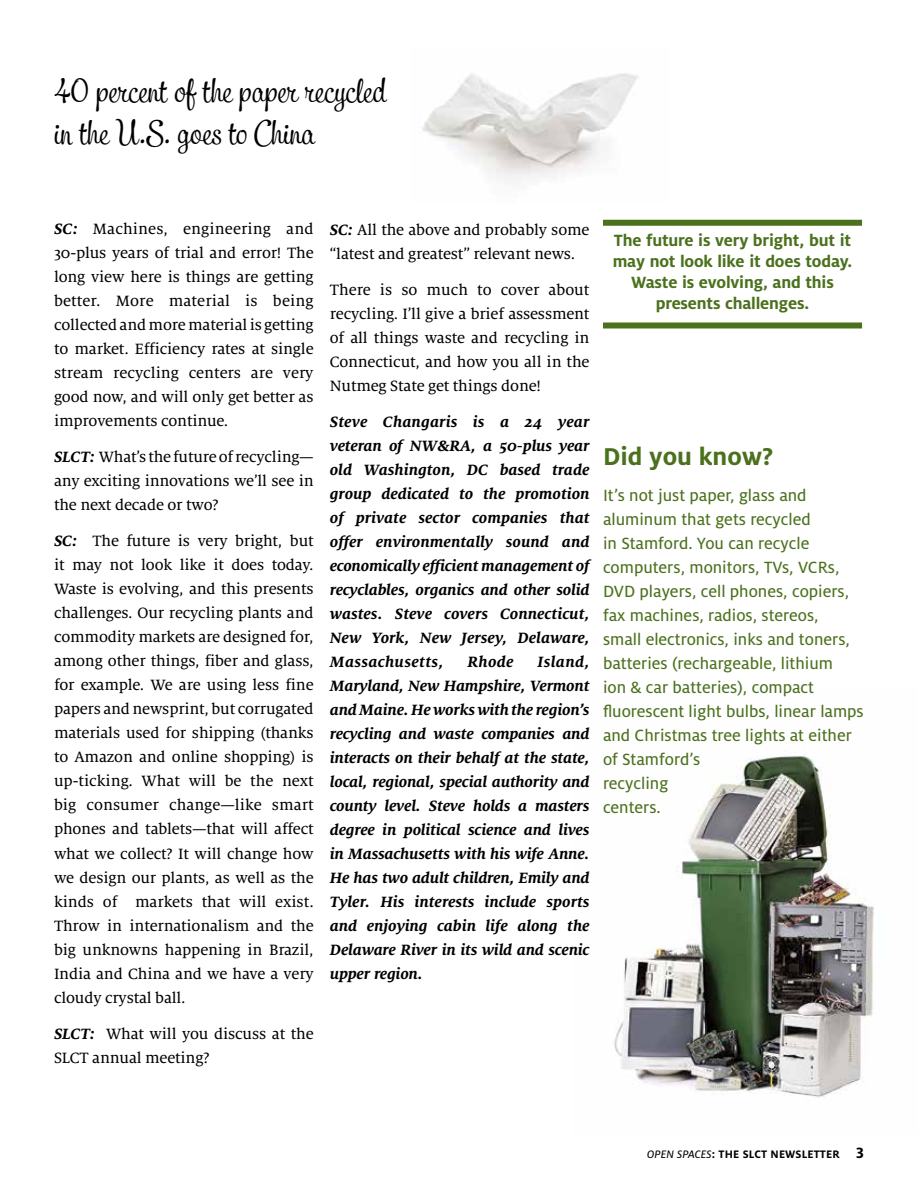
<style>
.page{position:relative;width:918px;height:1188px;background:#fff}
.page>*{position:absolute;margin:0;border:0;box-sizing:border-box;transform-origin:0 0}
.t1{font:36px/42px "Samui Script";letter-spacing:-.005em;color:#000}
.t2{font:700 27px "Milo OT";color:#4b711d}
.t3{font:18px/24px "Milo OT Text";color:#4b711d}
.t4{font:700 18px/21px "Milo OT";letter-spacing:-.01em;color:#4b711d;text-align:center}
.t5{font:16.5px/24px "Milo Serif OT Text";letter-spacing:-.01em;color:#000;text-align:justify}
.t6{font:italic 700 16.5px/24px "Milo Serif OT";color:#000;text-align:justify}
.t7{font:700 12px "Milo OT";letter-spacing:.01em;color:#000}
.s1{font-family:"Milo Serif OT";font-weight:700;font-style:italic}
.s2{font-family:"Milo OT Text Ita";font-weight:400}
.s3{font-size:16.5px}
</style>
<div class="page">
<img style="left:613px;top:754px;width:261px;height:344px">
<div style="left:603px;top:220px;width:259px;height:6px;background:#4b711d"></div>
<div style="left:603px;top:322px;width:259px;height:6px;background:#4b711d"></div>
<img style="left:422px;top:73px;width:216px;height:108px">
<h1 class="t1" style="left:54px;top:70px;width:334px">40 percent of the paper recycled in the U.S. goes to China</h1>
<p class="t5" style="left:54px;top:217px;width:261px"><span class="s1">SC:</span> Machines, engineering and 30-plus years of trial and error! The long view here is things are getting better. More material is being collected and more material is getting to market. Efficiency rates at single stream recycling centers are very good now, and will only get better as improvements continue.</p>
<p class="t5" style="left:54px;top:445px;width:261px"><span class="s1">SLCT:</span> What’s the future of recycling— any exciting innovations we’ll see in the next decade or two?</p>
<p class="t5" style="left:54px;top:529px;width:261px"><span class="s1">SC:</span> The future is very bright, but it may not look like it does today.<br>Waste is evolving, and this presents challenges. Our recycling plants and commodity markets are designed for, among other things, fiber and glass, for example. We are using less fine papers and newsprint, but corrugated materials used for shipping (thanks to Amazon and online shopping) is up-ticking. What will be the next big consumer change—like smart phones and tablets—that will affect what we collect? It will change how we design our plants, as well as the kinds of markets that will exist.<br>Throw in internationalism and the big unknowns happening in Brazil, India and China and we have a very cloudy crystal ball.</p>
<p class="t5" style="left:54px;top:1022px;width:261px"><span class="s1">SLCT:</span> What will you discuss at the<br>SLCT annual meeting?</p>
<p class="t5" style="left:330px;top:218px;width:261px"><span class="s1">SC:</span> All the above and probably some “latest and greatest” relevant news.</p>
<p class="t5" style="left:330px;top:278px;width:261px">There is so much to cover about recycling. I’ll give a brief assessment of all things waste and recycling in Connecticut, and how you all in the Nutmeg State get things done!</p>
<p class="t6" style="left:330px;top:409px;width:261px">Steve Changaris is a 24 year veteran of NW&amp;RA, a 50-plus year old Washington, DC based trade group dedicated to the promotion of private sector companies that offer environmentally sound and economically efficient management of recyclables, organics and other solid wastes. Steve covers Connecticut, New York, New Jersey, Delaware, Massachusetts,</p>
<p class="t6" style="left:330px;top:650px;width:261px;text-indent:208px">Island, Maryland, New Hampshire, Vermont and Maine. He works with the region’s recycling and waste companies and interacts on their behalf at the state, local, regional, special authority and county level. Steve holds a masters degree in political science and lives in Massachusetts with his wife Anne.<br>He has two adult children, Emily and Tyler. His interests include sports and enjoying cabin life along the Delaware River in its wild and scenic upper region.</p>
<p class="t6" style="left:467px;top:650px;width:48px">Rhode</p>
<p class="t4" style="left:613px;top:230px;width:241px">The future is very bright, but it may not look like it does today.<br>Waste is evolving, and this presents challenges.</p>
<h2 class="t2" style="left:603px;top:442px;width:172px">Did you know?</h2>
<p class="t3" style="left:603px;top:484px;width:262px">It’s not just paper, glass and aluminum that gets recycled<br>in Stamford. You can recycle computers, monitors, TVs, VCRs,<br>DVD players, cell phones, copiers, fax machines, radios, stereos,<br>small electronics, inks and toners, batteries (rechargeable, lithium<br>ion &amp; car batteries), compact fluorescent light bulbs, linear lamps and Christmas tree lights at either of Stamford’s<br>recycling<br>centers.</p>
<p class="t7" style="left:647px;top:1147px;width:218px"><span class="s2">OPEN SPACES</span>: THE SLCT NEWSLETTER <span class="s3">3</span></p>
</div>
